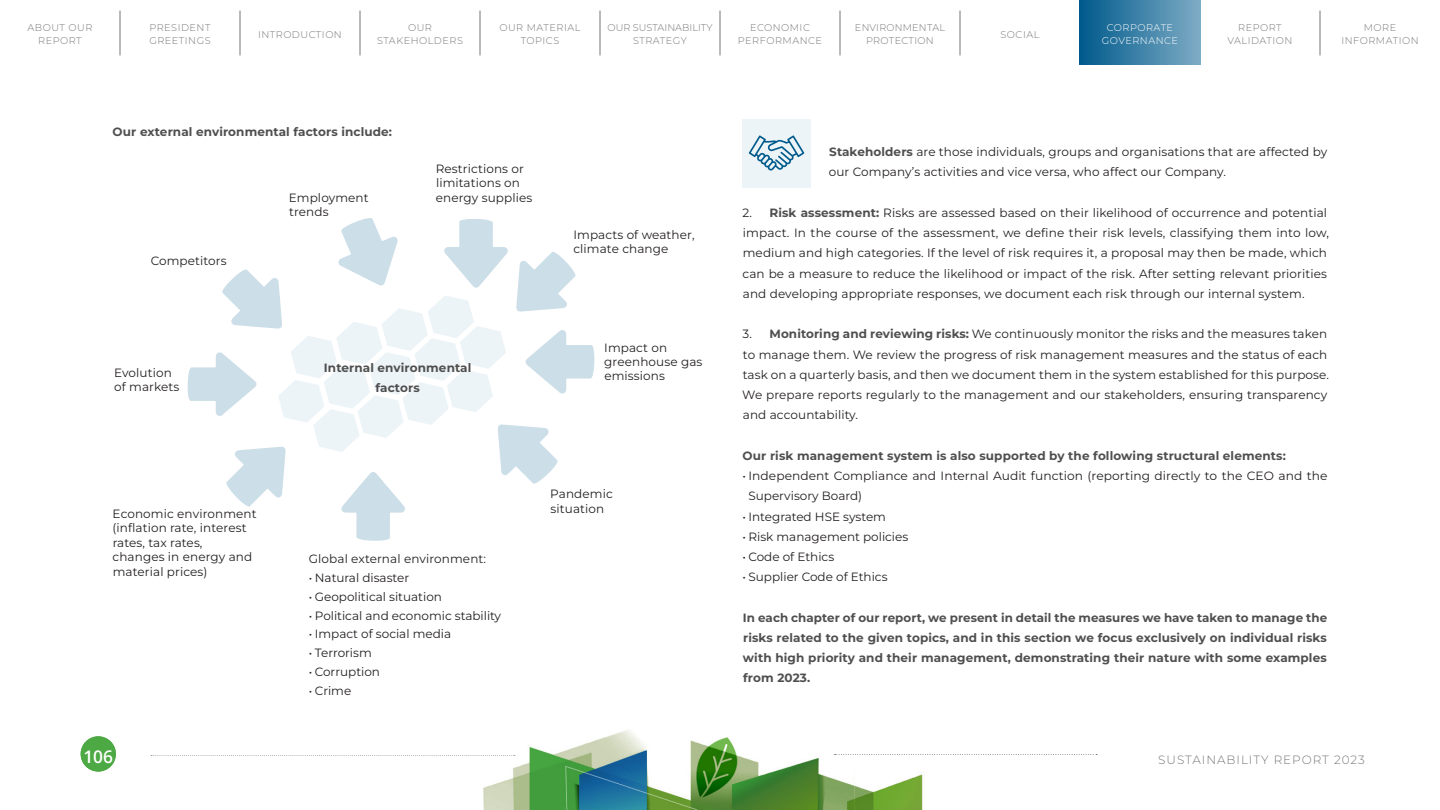
<style>
.page{position:relative;width:1440px;height:810px;background:#fff}
.page>*{position:absolute;margin:0;border:0;box-sizing:border-box;transform-origin:0 0}
.t1{font:600 17.33px "Open Sans";color:#fff}
.ALAP_PLUSZ{font:12px/14.4px "Montserrat";letter-spacing:.01em;color:#231f20}
.ALAP_PLUSZ-2{font:700 12px/20.2px "Montserrat";letter-spacing:.01em;color:#4f4f4f;text-align:justify}
.t2{font:300 12px "Montserrat";letter-spacing:.08em;color:#777778}
.t3{font:300 9.75px/12.8px "Montserrat";letter-spacing:.05em;color:#777778;text-align:center}
.t4{font:300 9.75px/12.8px "Montserrat";color:#777778;text-align:center}
.t5{font:300 9.75px/12.8px "Montserrat";letter-spacing:.025em;color:#777778;text-align:center}
.ALAP_PLUSZ-3{font:300 9.75px/12.8px "Montserrat";letter-spacing:.05em;color:#fff;text-align:center}
.s1{font-weight:700;color:#4f4f4f}
</style>
<div class="page">
<img style="left:483px;top:730px;width:440px;height:80px">
<svg style="left:151px;top:755px;width:364px;height:1px"></svg>
<svg style="left:835px;top:754px;width:262px;height:1px"></svg>
<div style="left:81px;top:736px;width:35px;height:36px;background:#4ca943;border-radius:50%"></div>
<div style="left:742px;top:119px;width:69px;height:68px;background:#edf4f7"></div>
<svg style="left:749px;top:135px;width:55px;height:36px"></svg>
<svg style="left:187px;top:218px;width:408px;height:323px"></svg>
<hr style="left:240px;top:10px;width:1px;height:46px;background:#777778">
<hr style="left:120px;top:10px;width:1px;height:46px;background:#777778">
<hr style="left:360px;top:10px;width:1px;height:46px;background:#777778">
<hr style="left:480px;top:10px;width:1px;height:46px;background:#777778">
<hr style="left:600px;top:10px;width:1px;height:46px;background:#777778">
<hr style="left:720px;top:10px;width:1px;height:46px;background:#777778">
<hr style="left:840px;top:10px;width:1px;height:46px;background:#777778">
<hr style="left:960px;top:10px;width:1px;height:46px;background:#777778">
<hr style="left:1320px;top:10px;width:1px;height:46px;background:#777778">
<div style="left:1079px;top:0;width:122px;height:64px;background:linear-gradient(to right,#00598c,#7dabc5)"></div>
<p class="t3" style="left:499px;top:22px;width:83px">OUR MATERIAL<br>TOPICS</p>
<p class="t3" style="left:1227px;top:22px;width:67px">REPORT<br>VALIDATION</p>
<p class="t4" style="left:608px;top:22px;width:106px">OUR SUSTAINABILITY<br>STRATEGY</p>
<p class="t3" style="left:1341px;top:22px;width:79px">MORE<br>INFORMATION</p>
<p class="t3" style="left:28px;top:22px;width:66px">ABOUT OUR<br>REPORT</p>
<p class="t3" style="left:738px;top:22px;width:86px">ECONOMIC<br>PERFORMANCE</p>
<p class="t3" style="left:149px;top:22px;width:63px;text-align:left">PRESIDENT<br>GREETINGS</p>
<p class="t5" style="left:855px;top:22px;width:92px">ENVIRONMENTAL<br>PROTECTION</p>
<p class="t3" style="left:377px;top:22px;width:87px">OUR<br>STAKEHOLDERS</p>
<p class="ALAP_PLUSZ-3" style="left:1102px;top:22px;width:78px">CORPORATE<br>GOVERNANCE</p>
<p class="t3" style="left:258px;top:29px;width:85px">INTRODUCTION</p>
<p class="t3" style="left:1001px;top:29px;width:40px">SOCIAL</p>
<p class="ALAP_PLUSZ-2" style="left:113px;top:122px;width:281px">Our external environmental factors include:</p>
<p class="ALAP_PLUSZ" style="left:151px;top:254px;width:77px">Competitors</p>
<p class="ALAP_PLUSZ" style="left:289px;top:191px;width:82px">Employment trends</p>
<p class="ALAP_PLUSZ" style="left:436px;top:162px;width:98px">Restrictions or limitations on energy supplies</p>
<p class="ALAP_PLUSZ" style="left:114px;top:366px;width:67px">Evolution of markets</p>
<p class="ALAP_PLUSZ-2" style="left:324px;top:358px;width:149px;text-align:center">Internal environmental factors</p>
<p class="ALAP_PLUSZ" style="left:573px;top:228px;width:123px">Impacts of weather, climate change</p>
<p class="ALAP_PLUSZ" style="left:604px;top:341px;width:100px">Impact on greenhouse gas emissions</p>
<p class="ALAP_PLUSZ" style="left:112px;top:507px;width:146px">Economic environment (inflation rate, interest rates, tax rates, changes in energy and material prices)</p>
<p class="ALAP_PLUSZ" style="left:309px;top:553px;width:179px">Global external environment:</p>
<p class="ALAP_PLUSZ" style="left:309px;top:572px;width:102px">• Natural disaster</p>
<p class="ALAP_PLUSZ" style="left:309px;top:590px;width:135px">• Geopolitical situation</p>
<p class="ALAP_PLUSZ" style="left:309px;top:609px;width:194px">• Political and economic stability</p>
<p class="ALAP_PLUSZ" style="left:309px;top:628px;width:144px">• Impact of social media</p>
<p class="ALAP_PLUSZ" style="left:309px;top:647px;width:64px">• Terrorism</p>
<p class="ALAP_PLUSZ" style="left:309px;top:665px;width:73px">• Corruption</p>
<p class="ALAP_PLUSZ" style="left:309px;top:684px;width:44px">• Crime</p>
<p class="ALAP_PLUSZ" style="left:550px;top:488px;width:64px">Pandemic situation</p>
<p class="ALAP_PLUSZ" style="left:829px;top:143px;width:500px;line-height:20.2px"><span class="s1">Stakeholders</span> are those individuals, groups and organisations that are affected by our Company’s activities and vice versa, who affect our Company.</p>
<p class="ALAP_PLUSZ" style="left:743px;top:203px;width:588px;line-height:20.2px">2. <span class="s1">Risk assessment:</span> Risks are assessed based on their likelihood of occurrence and potential impact. In the course of the assessment, we define their risk levels, classifying them into low, medium and high categories. If the level of risk requires it, a proposal may then be made, which can be a measure to reduce the likelihood or impact of the risk. After setting relevant priorities and developing appropriate responses, we document each risk through our internal system.</p>
<p class="ALAP_PLUSZ" style="left:742px;top:325px;width:588px;line-height:20.2px">3. <span class="s1">Monitoring and reviewing risks:</span> We continuously monitor the risks and the measures taken to manage them. We review the progress of risk management measures and the status of each task on a quarterly basis, and then we document them in the system established for this purpose.<br>We prepare reports regularly to the management and our stakeholders, ensuring transparency and accountability.</p>
<p class="ALAP_PLUSZ-2" style="left:743px;top:446px;width:545px">Our risk management system is also supported by the following structural elements:</p>
<p class="ALAP_PLUSZ" style="left:749px;top:467px;width:580px;line-height:20.2px;text-indent:-6px">• Independent Compliance and Internal Audit function (reporting directly to the CEO and the<br>Supervisory Board)</p>
<p class="ALAP_PLUSZ" style="left:743px;top:510px;width:145px">• Integrated HSE system</p>
<p class="ALAP_PLUSZ" style="left:743px;top:530px;width:167px">• Risk management policies</p>
<p class="ALAP_PLUSZ" style="left:743px;top:550px;width:93px">• Code of Ethics</p>
<p class="ALAP_PLUSZ" style="left:743px;top:571px;width:147px">• Supplier Code of Ethics</p>
<p class="ALAP_PLUSZ-2" style="left:743px;top:608px;width:586px">In each chapter of our report, we present in detail the measures we have taken to manage the risks related to the given topics, and in this section we focus exclusively on individual risks with high priority and their management, demonstrating their nature with some examples from 2023.</p>
<h1 class="t1" style="left:83px;top:745px;width:31px">106</h1>
<p class="t2" style="left:1158px;top:751px;width:208px">SUSTAINABILITY REPORT 2023</p>
</div>
